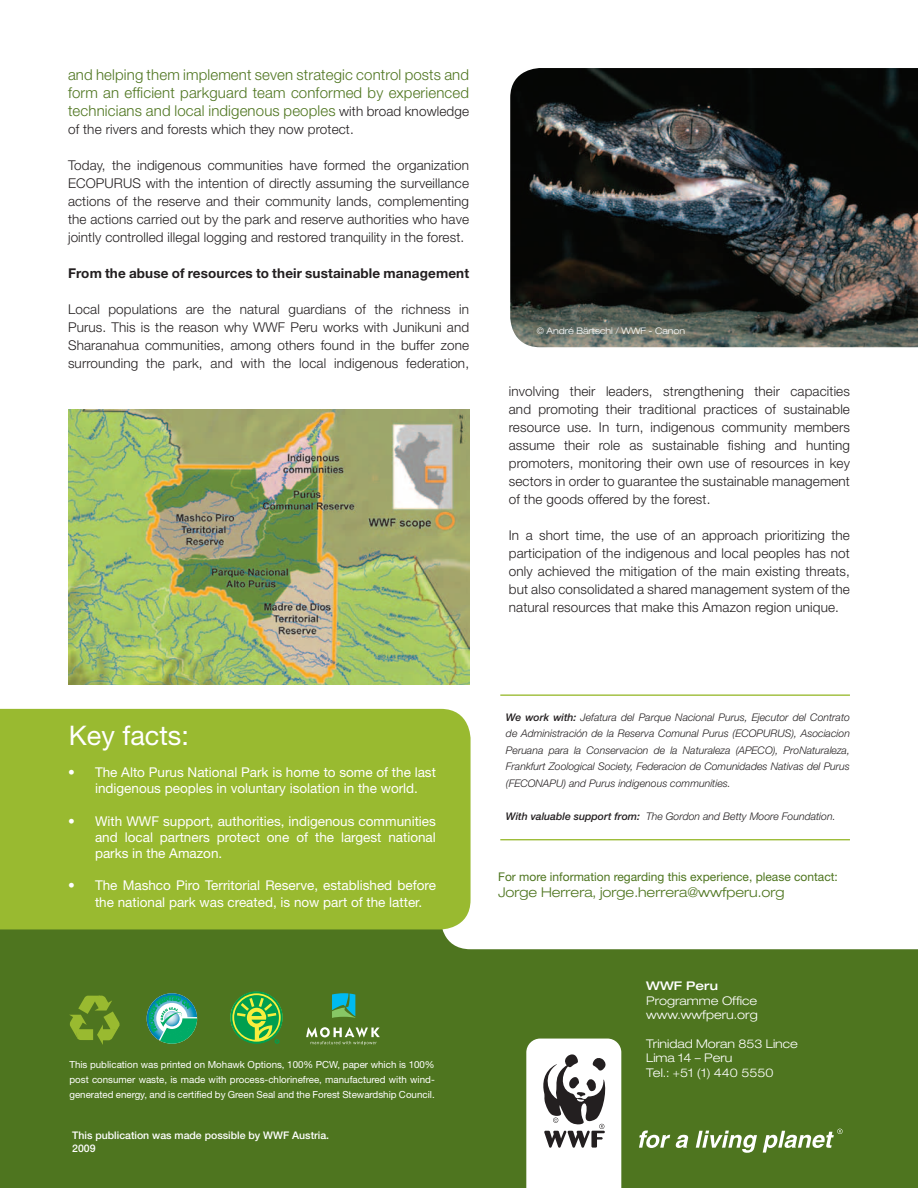
<style>
.page{position:relative;width:918px;height:1188px;background:#fff}
.page>*{position:absolute;margin:0;border:0;box-sizing:border-box;transform-origin:0 0}
.t1{font:27px "Helvetica Neue";color:#fff}
.t2{font:300 15px/18px "Helvetica Neue";letter-spacing:.01em;color:#4e751f;text-align:justify}
.t3{font:300 13.5px/18px "Helvetica Neue";letter-spacing:.01em;color:#231f20;text-align:justify}
.t4{font:13.5px/16.2px "Helvetica Neue";color:#fff}
.t5{font:700 13.5px "Helvetica Neue";letter-spacing:.01em;color:#231f20}
.t6{font:300 expanded 13.5px "Helvetica Neue";color:#4e751f}
.t7{font:300 expanded 12px/14.4px "Helvetica Neue";color:#fff}
.t8{font:12px "Helvetica Neue";color:#4e751f}
.t9{font:500 expanded 12px "Helvetica Neue";color:#fff}
.t10{font:italic 300 10.5px/16.5px "Helvetica Neue";color:#231f20;text-align:justify}
.t11{font:500 10.5px/12.6px "Helvetica Neue";color:#fff}
.t12{font:9.75px/15px "Helvetica Neue";color:#fff;text-align:justify}
.t13{font:300 expanded 9px "Helvetica Neue";color:#fff}
.s1{font-size:13.5px;color:#231f20}
.s2{font-weight:500}
</style>
<div class="page">
<div style="left:0;top:829px;width:918px;height:359px;background:#4e751f"></div>
<div style="left:441px;top:829px;width:477px;height:120px;background:#fff"></div>
<div style="left:0;top:709px;width:471px;height:220px;background:#99ba30"></div>
<img style="left:510px;top:68px;width:408px;height:279px">
<svg style="left:147px;top:993px;width:50px;height:51px"></svg>
<svg style="left:230px;top:991px;width:53px;height:53px"></svg>
<svg style="left:306px;top:1027px;width:74px;height:18px"></svg>
<svg style="left:332px;top:993px;width:23px;height:25px"></svg>
<hr style="left:500px;top:839px;width:350px;height:1px;background:#99ba30">
<hr style="left:500px;top:694px;width:350px;height:2px;background:#99ba30">
<img style="left:68px;top:409px;width:401px;height:276px">
<svg style="left:69px;top:996px;width:51px;height:49px"></svg>
<svg style="left:639px;top:1131px;width:50px;height:17px"></svg>
<svg style="left:696px;top:1131px;width:61px;height:22px"></svg>
<svg style="left:763px;top:1129px;width:80px;height:24px"></svg>
<svg style="left:526px;top:1039px;width:95px;height:149px;background:#d5d5d4"></svg>
<p class="t2" style="left:68px;top:65px;width:403px">and helping them implement seven strategic control posts and form an efficient parkguard team conformed by experienced technicians and local indigenous peoples <span class="s1">with broad knowledge</span></p>
<p class="t3" style="left:68px;top:120px;width:287px">of the rivers and forests which they now protect.</p>
<p class="t3" style="left:68px;top:156px;width:403px">Today, the indigenous communities have formed the organization ECOPURUS with the intention of directly assuming the surveillance actions of the reserve and their community lands, complementing the actions carried out by the park and reserve authorities who have jointly controlled illegal logging and restored tranquility in the forest.</p>
<p class="t5" style="left:68px;top:265px;width:403px">From the abuse of resources to their sustainable management</p>
<p class="t3" style="left:68px;top:300px;width:403px">Local populations are the natural guardians of the richness in Purus. This is the reason why WWF Peru works with Junikuni and Sharanahua communities, among others found in the buffer zone surrounding the park, and with the local indigenous federation,</p>
<p class="t13" style="left:537px;top:326px;width:150px">© André Bärtschi / WWF - Canon</p>
<p class="t3" style="left:509px;top:382px;width:343px">involving their leaders, strengthening their capacities and promoting their traditional practices of sustainable resource use. In turn, indigenous community members assume their role as sustainable fishing and hunting promoters, monitoring their own use of resources in key sectors in order to guarantee the sustainable management of the goods offered by the forest.</p>
<p class="t3" style="left:509px;top:526px;width:343px">In a short time, the use of an approach prioritizing the participation of the indigenous and local peoples has not only achieved the mitigation of the main existing threats, but also consolidated a shared management system of the natural resources that make this Amazon region unique.</p>
<h1 class="t1" style="left:69px;top:719px;width:122px">Key facts:</h1>
<p class="t4" style="left:95px;top:764px;width:342px;text-indent:-27px">• The Alto Purus National Park is home to some of the last indigenous peoples in voluntary isolation in the world.</p>
<p class="t4" style="left:95px;top:813px;width:342px;text-align:justify;text-indent:-27px">• With WWF support, authorities, indigenous communities and local partners protect one of the largest national parks in the Amazon.</p>
<p class="t4" style="left:95px;top:877px;width:342px;text-indent:-27px">• The Mashco Piro Territorial Reserve, established before the national park was created, is now part of the latter.</p>
<p class="t12" style="left:69px;top:1057px;width:367px">This publication was printed on Mohawk Options, 100% PCW, paper which is 100% post consumer waste, is made with process-chlorinefree, manufactured with wind&shy;generated energy, and is certified by Green Seal and the Forest Stewardship Council.</p>
<p class="t11" style="left:72px;top:1129px;width:258px">This publication was made possible by WWF Austria.<br>2009</p>
<p class="t10" style="left:506px;top:709px;width:346px"><span class="s2">We work with:</span> Jefatura del Parque Nacional Purus, Ejecutor del Contrato de Administración de la Reserva Comunal Purus (ECOPURUS), Asociacion Peruana para la Conservacion de la Naturaleza (APECO), ProNaturaleza, Frankfurt Zoological Society, Federacion de Comunidades Nativas del Purus (FECONAPU) and Purus indigenous communities.</p>
<p class="t10" style="left:506px;top:808px;width:331px"><span class="s2">With valuable support from:</span> The Gordon and Betty Moore Foundation.</p>
<p class="t8" style="left:498px;top:869px;width:341px">For more information regarding this experience, please contact:</p>
<p class="t6" style="left:498px;top:884px;width:288px">Jorge Herrera, jorge.herrera@wwfperu.org</p>
<p class="t9" style="left:646px;top:978px;width:73px">WWF Peru</p>
<p class="t7" style="left:646px;top:993px;width:113px">Programme Office www.wwfperu.org</p>
<p class="t7" style="left:646px;top:1036px;width:153px">Trinidad Moran 853 Lince<br>Lima 14 – Peru<br>Tel.: +51 (1) 440 5550</p>
</div>
